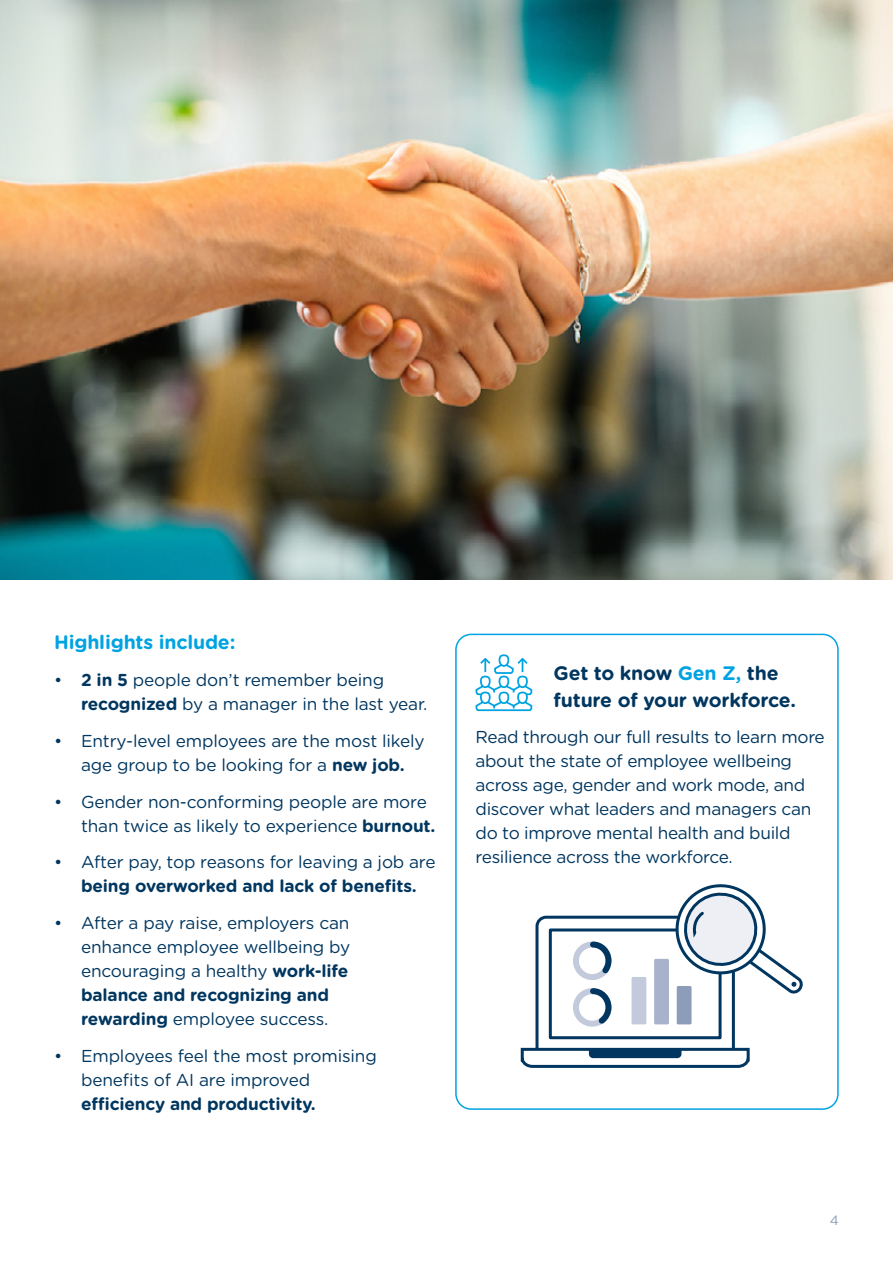
<style>
.page{position:relative;width:893px;height:1263px;background:#fff}
.page>*{position:absolute;margin:0;border:0;box-sizing:border-box;transform-origin:0 0}
.t1{font:700 19.5px/27px "Gotham Rounded";letter-spacing:-.01em;color:#00365f}
.t2{font:700 19.5px "Gotham Rounded";letter-spacing:-.01em;color:#00a3e2}
.t3{font:17.25px/24px "Gotham Rounded";letter-spacing:-.02em;color:#00365f}
.t4{font:700 17.25px "Gotham Rounded";letter-spacing:-.01em;color:#00365f}
.t5{font:13.5px "Gotham Rounded";color:#8d9cb8}
.s1{font-weight:700}
.s2{color:#00a3e2}
</style>
<div class="page">
<img style="left:0;top:0;width:893px;height:580px">
<svg style="left:475px;top:654px;width:58px;height:58px"></svg>
<div style="left:455px;top:634px;width:384px;height:476px;border:2px solid #00a3e2;border-radius:15px"></div>
<div style="left:535px;top:916px;width:200px;height:143px;border:3px solid #00365f;border-radius:9px"></div>
<div style="left:549px;top:928px;width:173px;height:111px;border:3px solid #00365f"></div>
<svg style="left:520px;top:1046px;width:230px;height:22px"></svg>
<div style="left:573px;top:941px;width:38px;height:39px;border:6px solid #c3cadb;border-radius:50%"></div>
<svg style="left:587px;top:941px;width:25px;height:38px"></svg>
<svg style="left:674px;top:884px;width:129px;height:112px"></svg>
<div style="left:631px;top:977px;width:15px;height:47px;background:#c3cadb"></div>
<div style="left:654px;top:959px;width:15px;height:65px;background:#a8b2ca"></div>
<div style="left:677px;top:986px;width:14px;height:38px;background:#8d9cb8"></div>
<div style="left:573px;top:988px;width:38px;height:39px;border:6px solid #c3cadb;border-radius:50%"></div>
<svg style="left:587px;top:988px;width:25px;height:39px"></svg>
<p class="t2" style="left:54px;top:628px;width:183px">Highlights include:</p>
<p class="t3" style="left:81px;top:667px;width:348px;text-indent:-27px">• <span class="s1">2 in 5</span> people don’t remember being <span class="s1">recognized</span> by a manager in the last year.</p>
<p class="t3" style="left:54px;top:728px;width:372px;text-align:center">• Entry-level employees are the most likely age group to be looking for a <span class="s1">new job.</span></p>
<p class="t3" style="left:81px;top:789px;width:356px;text-indent:-27px">• Gender non-conforming people are more than twice as likely to experience <span class="s1">burnout.</span></p>
<p class="t3" style="left:54px;top:849px;width:383px">• After pay, top reasons for leaving a job are</p>
<p class="t4" style="left:81px;top:873px;width:337px">being overworked and lack of benefits.</p>
<p class="t3" style="left:81px;top:910px;width:271px;text-indent:-27px">• After a pay raise, employers can enhance employee wellbeing by encouraging a healthy <span class="s1">work-life balance and recognizing and rewarding</span> employee success.</p>
<p class="t3" style="left:81px;top:1043px;width:297px;text-indent:-27px">• Employees feel the most promising benefits of AI are improved</p>
<p class="t4" style="left:81px;top:1091px;width:236px">efficiency and productivity.</p>
<p class="t1" style="left:554px;top:658px;width:244px">Get to know <span class="s2">Gen Z,</span> the future of your workforce.</p>
<p class="t3" style="left:476px;top:724px;width:351px">Read through our full results to learn more about the state of employee wellbeing across age, gender and work mode, and discover what leaders and managers can do to improve mental health and build resilience across the workforce.</p>
<p class="t5" style="left:830px;top:1211px;width:11px">4</p>
</div>
